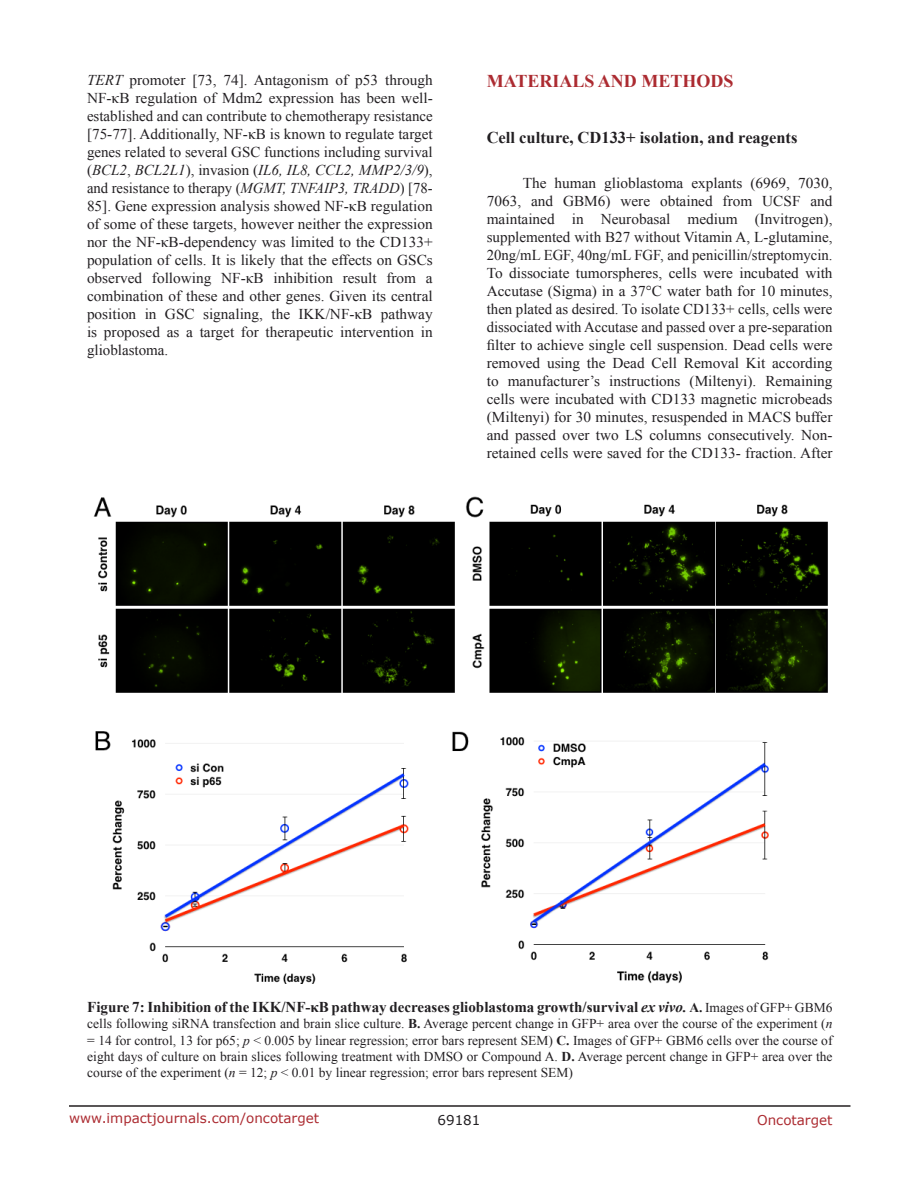
<style>
.page{position:relative;width:918px;height:1188px;background:#fff}
.page>*{position:absolute;margin:0;border:0;box-sizing:border-box;transform-origin:0 0}
.Heading{font:700 18px "Times New Roman";color:#ac2b31}
.SubHeading{font:700 16.5px "Times New Roman";color:#221f22}
.BodyText{font:15px/18px "Times New Roman";color:#221f22;text-align:justify}
.FigureText{font:700 15px "Times New Roman";color:#221f22}
.FigureText-2{font:13.5px/16.2px "Times New Roman";color:#221f22;text-align:justify}
.t1{font:13.5px "Verdana";color:#ac2b31}
.t2{font:13.5px "Verdana";color:#221f22}
.s1{font-style:italic}
.s2{font-size:13.5px}
.s3{font-weight:400;font-size:13.5px}
.s4{font-weight:700}
</style>
<div class="page">
<hr style="left:69px;top:1105px;width:781px;height:2px;background:#231f20">
<img style="left:93px;top:496px;width:735px;height:488px">
<p class="BodyText" style="left:87px;top:71px;width:347px"><span class="s1">TERT</span> promoter [73, 74]. Antagonism of p53 through NF-κB regulation of Mdm2 expression has been well&shy;established and can contribute to chemotherapy resistance [75-77]. Additionally, NF-κB is known to regulate target genes related to several GSC functions including survival (<span class="s1">BCL2</span>, <span class="s1">BCL2L1</span>), invasion (<span class="s1">IL6, IL8, CCL2, MMP2/3/9</span>), and resistance to therapy (<span class="s1">MGMT, TNFAIP3, TRADD</span>) [78- 85]. Gene expression analysis showed NF-κB regulation of some of these targets, however neither the expression nor the NF-κB-dependency was limited to the CD133+ population of cells. It is likely that the effects on GSCs observed following NF-κB inhibition result from a combination of these and other genes. Given its central position in GSC signaling, the IKK/NF-κB pathway is proposed as a target for therapeutic intervention in glioblastoma.</p>
<p class="Heading" style="left:487px;top:69px;width:248px">MATERIALS AND METHODS</p>
<p class="SubHeading" style="left:487px;top:126px;width:312px">Cell culture, CD133+ isolation, and reagents</p>
<p class="BodyText" style="left:487px;top:174px;width:347px;text-indent:36px">The human glioblastoma explants (6969, 7030, 7063, and GBM6) were obtained from UCSF and maintained in Neurobasal medium (Invitrogen), supplemented with B27 without Vitamin A, L-glutamine, 20ng/mL EGF, 40ng/mL FGF, and penicillin/streptomycin.<br>To dissociate tumorspheres, cells were incubated with Accutase (Sigma) in a 37°C water bath for 10 minutes, then plated as desired. To isolate CD133+ cells, cells were dissociated with Accutase and passed over a pre-separation filter to achieve single cell suspension. Dead cells were removed using the Dead Cell Removal Kit according to manufacturer’s instructions (Miltenyi). Remaining cells were incubated with CD133 magnetic microbeads (Miltenyi) for 30 minutes, resuspended in MACS buffer and passed over two LS columns consecutively. Non&shy;retained cells were saved for the CD133- fraction. After</p>
<p class="FigureText" style="left:87px;top:997px;width:747px">Figure 7: Inhibition of the IKK/NF-κB pathway decreases glioblastoma growth/survival <span class="s1">ex vivo.</span> <span class="s2">A.</span> <span class="s3">Images of GFP+ GBM6</span></p>
<p class="FigureText-2" style="left:87px;top:1016px;width:747px">cells following siRNA transfection and brain slice culture. <span class="s4">B.</span> Average percent change in GFP+ area over the course of the experiment (<span class="s1">n </span>= 14 for control, 13 for p65; <span class="s1">p</span> &lt; 0.005 by linear regression; error bars represent SEM) <span class="s4">C.</span> Images of GFP+ GBM6 cells over the course of eight days of culture on brain slices following treatment with DMSO or Compound A. <span class="s4">D.</span> Average percent change in GFP+ area over the course of the experiment (<span class="s1">n</span> = 12; <span class="s1">p</span> &lt; 0.01 by linear regression; error bars represent SEM)</p>
<p class="t1" style="left:69px;top:1109px;width:252px">www.impactjournals.com/oncotarget</p>
<p class="t2" style="left:438px;top:1111px;width:44px">69181</p>
<p class="t1" style="left:757px;top:1111px;width:77px">Oncotarget</p>
</div>
